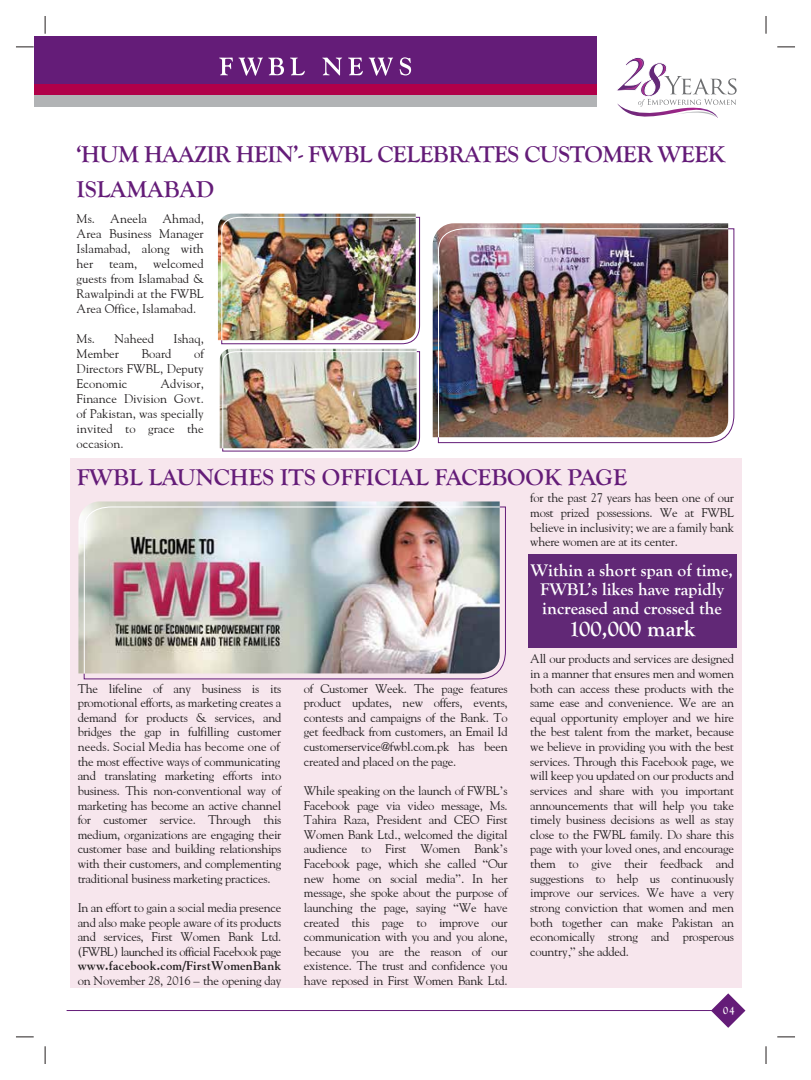
<style>
.page{position:relative;width:811px;height:1080px;background:#fff}
.page>*{position:absolute;margin:0;border:0;box-sizing:border-box;transform-origin:0 0}
.t1{font:700 23.75px "Goudy Old Style T";color:#641c78}
.t2{font:700 23.75px "Goudy Old Style T";letter-spacing:-.02em;color:#641c78}
.t3{font:700 22.5px "Goudy Old Style T";color:#fff}
.t4{font:700 17.5px/18.8px "Goudy Old Style T";color:#fff;text-align:center}
.t5{font:12.5px/14.6px "Goudy";letter-spacing:-.02em;color:#221f20;text-align:justify}
.t6{font:700 12.5px/14.6px "Goudy";letter-spacing:.015em;color:#221f20}
.t7{font:12.5px "Goudy";color:#221f20}
.t8{font:700 11.25px "Goudy Old Style T";color:#fff;scale:.9 1}
.s1{font-family:"Times"}
.s2{font-weight:400}
.s3{font-family:"Times";font-weight:400}
</style>
<div class="page">
<div style="left:70px;top:458px;width:671px;height:530px;background:#f7e6ed"></div>
<div style="left:34px;top:36px;width:562px;height:71px;background:#641c78"></div>
<div style="left:34px;top:85px;width:562px;height:10px;background:#b00049"></div>
<div style="left:34px;top:95px;width:562px;height:12px;background:#b1b3b5"></div>
<svg style="left:219px;top:58px;width:13px;height:17px"></svg>
<svg style="left:238px;top:58px;width:46px;height:18px"></svg>
<svg style="left:290px;top:58px;width:14px;height:17px"></svg>
<svg style="left:322px;top:58px;width:20px;height:17px"></svg>
<svg style="left:348px;top:58px;width:14px;height:17px"></svg>
<svg style="left:368px;top:58px;width:25px;height:18px"></svg>
<svg style="left:399px;top:57px;width:12px;height:18px"></svg>
<svg style="left:765px;top:16px;width:1px;height:18px"></svg>
<svg style="left:45px;top:16px;width:1px;height:18px"></svg>
<svg style="left:16px;top:47px;width:18px;height:1px"></svg>
<svg style="left:16px;top:1037px;width:18px;height:1px"></svg>
<svg style="left:777px;top:47px;width:17px;height:1px"></svg>
<svg style="left:777px;top:1037px;width:17px;height:1px"></svg>
<svg style="left:765px;top:1046px;width:1px;height:18px"></svg>
<svg style="left:45px;top:1046px;width:1px;height:18px"></svg>
<svg style="left:711px;top:993px;width:34px;height:35px"></svg>
<hr style="left:67px;top:1010px;width:653px;height:1px;background:#641c78">
<svg style="left:83px;top:506px;width:422px;height:173px"></svg>
<img style="left:78px;top:501px;width:421px;height:172px">
<img style="left:84px;top:506px;width:415px;height:167px">
<img style="left:218px;top:214px;width:197px;height:126px">
<img style="left:221px;top:217px;width:198px;height:127px">
<img style="left:219px;top:349px;width:197px;height:99px">
<img style="left:222px;top:351px;width:197px;height:100px">
<svg style="left:437px;top:228px;width:297px;height:215px"></svg>
<img style="left:432px;top:223px;width:295px;height:214px">
<img style="left:437px;top:228px;width:290px;height:209px">
<svg style="left:617px;top:57px;width:119px;height:61px"></svg>
<div style="left:527px;top:554px;width:209px;height:93px;background:#612876"></div>
<h1 class="t2" style="left:76px;top:141px;width:650px">‘HUM HAAZIR HEIN’- FWBL CELEBRATES CUSTOMER WEEK</h1>
<h1 class="t1" style="left:77px;top:176px;width:139px">ISLAMABAD</h1>
<p class="t5" style="left:77px;top:211px;width:129px;line-height:15px">Ms. Aneela Ahmad, Area Business Manager Islamabad, along with her</p>
<p class="t5" style="left:77px;top:256px;width:129px;line-height:15px;text-indent:76px">welcomed guests from Islamabad &amp; Rawalpindi at the FWBL Area Office, Islamabad.</p>
<p class="t7" style="left:77px;top:331px;width:79px">Ms. Naheed</p>
<p class="t5" style="left:173px;top:331px;width:32px">Ishaq,</p>
<p class="t5" style="left:77px;top:346px;width:44px">Member</p>
<p class="t5" style="left:141px;top:346px;width:31px">Board</p>
<p class="t5" style="left:109px;top:256px;width:30px">team,</p>
<p class="t5" style="left:77px;top:346px;width:129px;line-height:15px;text-indent:117px">of Directors FWBL, Deputy Economic</p>
<p class="t5" style="left:77px;top:376px;width:129px;line-height:15px;text-indent:84px">Advisor, Finance Division Govt. of Pakistan, was specially invited to grace the occasion.</p>
<h1 class="t1" style="left:77px;top:464px;width:551px">FWBL LAUNCHES ITS OFFICIAL FACEBOOK PAGE</h1>
<p class="t5" style="left:530px;top:490px;width:205px">for the past 27 years has been one of our most prized possessions. We at FWBL believe in inclusivity<span class="s1">;</span> we are a family bank where women are at its center.</p>
<p class="t5" style="left:78px;top:681px;width:205px">The lifeline of any business is its promotional efforts, as marketing creates a demand for products &amp; services, and bridges the gap in fulfilling customer needs. Social Media has become one of the most effective ways of communicating and translating marketing efforts into business. This non-conventional way of marketing has become an active channel for customer service. Through this medium, organizations are engaging their customer base and building relationships with their customers, and complementing traditional business marketing practices.</p>
<p class="t5" style="left:78px;top:900px;width:205px">In an effort to gain a social media presence and also make people aware of its products and services, First Women Bank Ltd. (FWBL) launched its official Facebook page</p>
<p class="t6" style="left:78px;top:959px;width:205px">www.facebook.com/FirstWomenBank <span class="s2">on November 28, 2016</span> <span class="s3">–</span> <span class="s2">the opening day</span></p>
<p class="t5" style="left:304px;top:681px;width:205px">of Customer Week. The page features product updates, new offers, events, contests and campaigns of the Bank. To get feedback from customers, an Email Id customerservice@fwbl.com.pk has been created and placed on the page.</p>
<p class="t5" style="left:304px;top:783px;width:205px">While speaking on the launch of FWBL<span class="s1">’</span>s Facebook page via video message, Ms.<br>Tahira Raza, President and CEO First Women Bank Ltd<span class="s1">.,</span> welcomed the digital audience to First Women Bank<span class="s1">’</span>s Facebook page, which she called <span class="s1">“</span>Our new home on social media<span class="s1">”.</span> In her message, she spoke about the purpose of launching the page, saying <span class="s1">“</span>We have created this page to improve our communication with you and you alone, because you are the reason of our existence. The trust and confidence you have reposed in First Women Bank Ltd.</p>
<h3 class="t4" style="left:530px;top:561px;width:203px">Within a short span of time,<br>FWBL’s likes have rapidly increased and crossed the</h3>
<h2 class="t3" style="left:568px;top:616px;width:128px">100,000 mark</h2>
<p class="t5" style="left:530px;top:651px;width:205px">All our products and services are designed in a manner that ensures men and women both can access these products with the same ease and convenience. We are an equal opportunity employer and we hire the best talent from the market, because we believe in providing you with the best services. Through this Facebook page, we will keep you updated on our products and services and share with you important announcements that will help you take timely business decisions as well as stay close to the FWBL family. Do share this page with your loved ones, and encourage them to give their feedback and suggestions to help us continuously improve our services. We have a very strong conviction that women and men both together can make Pakistan an economically strong and prosperous country<span class="s1">,”</span> she added.</p>
<p class="t8" style="left:722px;top:1004px;width:14px">04</p>
</div>
